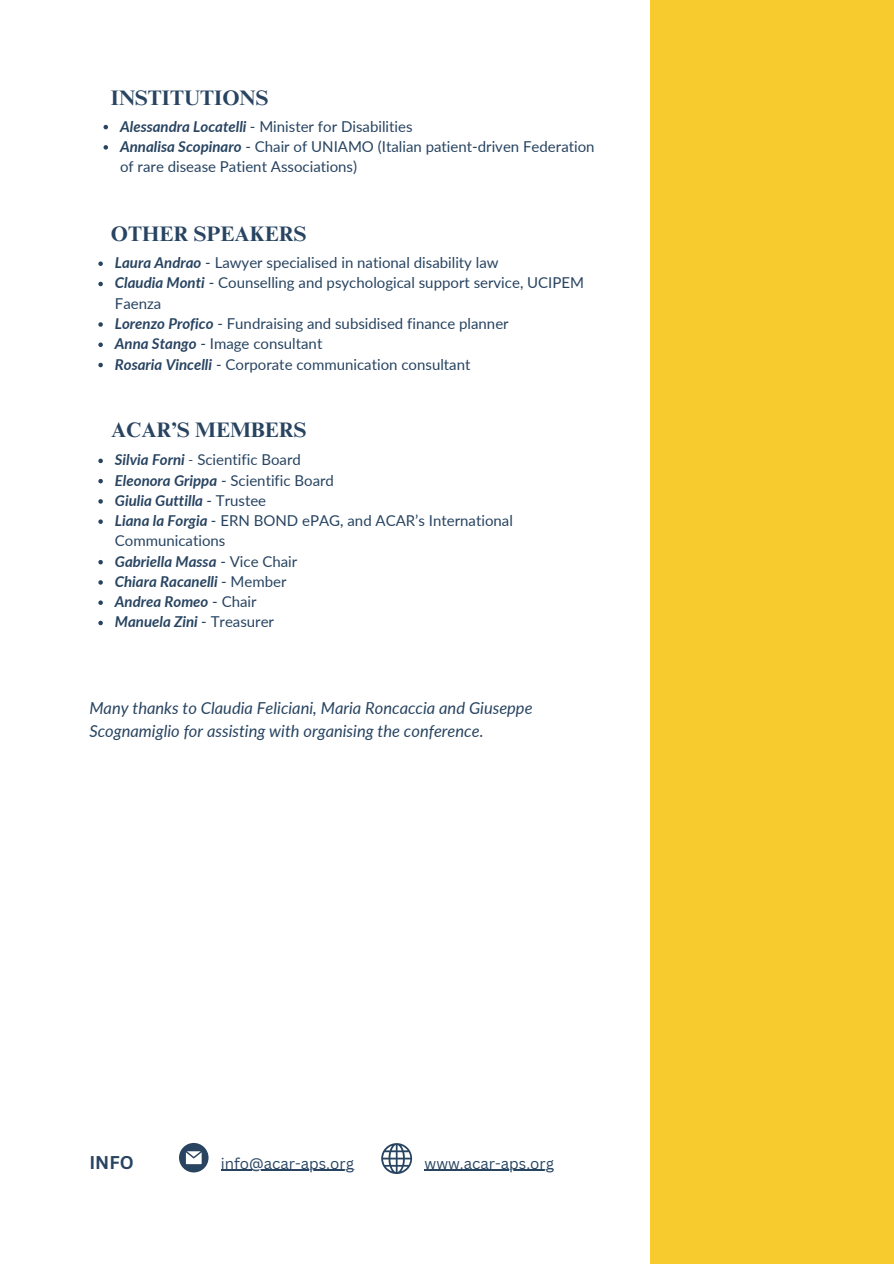
<style>
.page{position:relative;width:894px;height:1264px;background:#fff}
.page>*{position:absolute;margin:0;border:0;box-sizing:border-box;transform-origin:0 0}
.t1{font:700 21px "Times NRMT Pro";color:#284461}
.t2{font:700 18px "Canva Sans";color:#284461}
.t3{font:italic 16.5px/22.5px "Lato";color:#284461}
.t4{font:15px/20.2px "Lato";color:#284461}
.t5{font:italic 700 15px "Lato";color:#284461}
.t6{font:15px "Canva Sans";color:#284461}
.s1{font-weight:700;font-style:italic}
.s2{font-style:italic}
.s3{font-weight:400;font-style:normal}
</style>
<div class="page">
<div style="left:649px;top:0;width:244px;height:1263px;background:#f7cb2d"></div>
<svg style="left:179px;top:1143px;width:29px;height:29px"></svg>
<svg style="left:381px;top:1143px;width:31px;height:31px"></svg>
<hr style="left:221px;top:1169px;width:133px;height:1px;background:#284461">
<hr style="left:424px;top:1169px;width:130px;height:1px;background:#284461">
<svg style="left:98px;top:458px;width:5px;height:5px"></svg>
<svg style="left:98px;top:479px;width:5px;height:4px"></svg>
<svg style="left:98px;top:499px;width:5px;height:4px"></svg>
<svg style="left:98px;top:519px;width:5px;height:5px"></svg>
<svg style="left:98px;top:560px;width:5px;height:4px"></svg>
<svg style="left:98px;top:580px;width:5px;height:4px"></svg>
<svg style="left:98px;top:600px;width:5px;height:5px"></svg>
<svg style="left:98px;top:620px;width:5px;height:5px"></svg>
<svg style="left:98px;top:261px;width:5px;height:5px"></svg>
<svg style="left:98px;top:282px;width:5px;height:4px"></svg>
<svg style="left:98px;top:322px;width:5px;height:5px"></svg>
<svg style="left:98px;top:342px;width:5px;height:5px"></svg>
<svg style="left:98px;top:363px;width:5px;height:4px"></svg>
<svg style="left:103px;top:125px;width:5px;height:4px"></svg>
<svg style="left:103px;top:145px;width:5px;height:5px"></svg>
<p class="t1" style="left:111px;top:90px;width:159px">INSTITUTIONS</p>
<h2 class="t4" style="left:120px;top:116px;width:294px"><span class="s1">Alessandra Locatelli</span> - Minister for Disabilities</h2>
<p class="t4" style="left:120px;top:136px;width:476px"><span class="s1">Annalisa Scopinaro</span> - Chair of UNIAMO (Italian patient-driven Federation of rare disease Patient Associations)</p>
<h3 class="t1" style="left:111px;top:225px;width:197px">OTHER SPEAKERS</h3>
<p class="t4" style="left:115px;top:252px;width:385px"><span class="s1">Laura Andrao</span> - Lawyer specialised in national disability law</p>
<p class="t4" style="left:115px;top:272px;width:470px"><span class="s1">Claudia Monti</span> - Counselling and psychological support service, UCIPEM<br>Faenza</p>
<p class="t4" style="left:115px;top:313px;width:395px"><span class="s1">Lorenzo Profico</span> - Fundraising and subsidised finance planner</p>
<p class="t4" style="left:115px;top:333px;width:209px"><span class="s1">Anna Stango</span> - Image consultant</p>
<p class="t4" style="left:115px;top:353px;width:357px"><span class="s1">Rosaria Vincelli</span> - Corporate communication consultant</p>
<p class="t1" style="left:111px;top:422px;width:197px">ACAR’S MEMBERS</p>
<h1 class="t4" style="left:115px;top:449px;width:187px"><span class="s1">Silvia Forni</span> <span class="s2">-</span> Scientific Board</h1>
<p class="t4" style="left:115px;top:469px;width:221px"><span class="s1">Eleonora Grippa</span> - Scientific Board</p>
<p class="t5" style="left:115px;top:491px;width:153px">Giulia Guttilla <span class="s3">- Trustee</span></p>
<p class="t4" style="left:115px;top:510px;width:399px"><span class="s1">Liana la Forgia</span> - ERN BOND ePAG, and ACAR’s International<br>Communications</p>
<p class="t5" style="left:115px;top:552px;width:184px">Gabriella Massa <span class="s3">- Vice Chair</span></p>
<p class="t5" style="left:115px;top:572px;width:173px">Chiara Racanelli <span class="s3">- Member</span></p>
<h1 class="t5" style="left:115px;top:592px;width:143px">Andrea Romeo <span class="s3">- Chair</span></h1>
<p class="t5" style="left:115px;top:612px;width:161px">Manuela Zini <span class="s3">- Treasurer</span></p>
<p class="t3" style="left:89px;top:696px;width:444px">Many thanks to Claudia Feliciani, Maria Roncaccia and Giuseppe<br>Scognamiglio for assisting with organising the conference.</p>
<p class="t2" style="left:89px;top:1149px;width:46px">INFO</p>
<h1 class="t6" style="left:221px;top:1152px;width:135px">info@acar-aps.org</h1>
<p class="t6" style="left:424px;top:1152px;width:131px">www.acar-aps.org</p>
</div>
